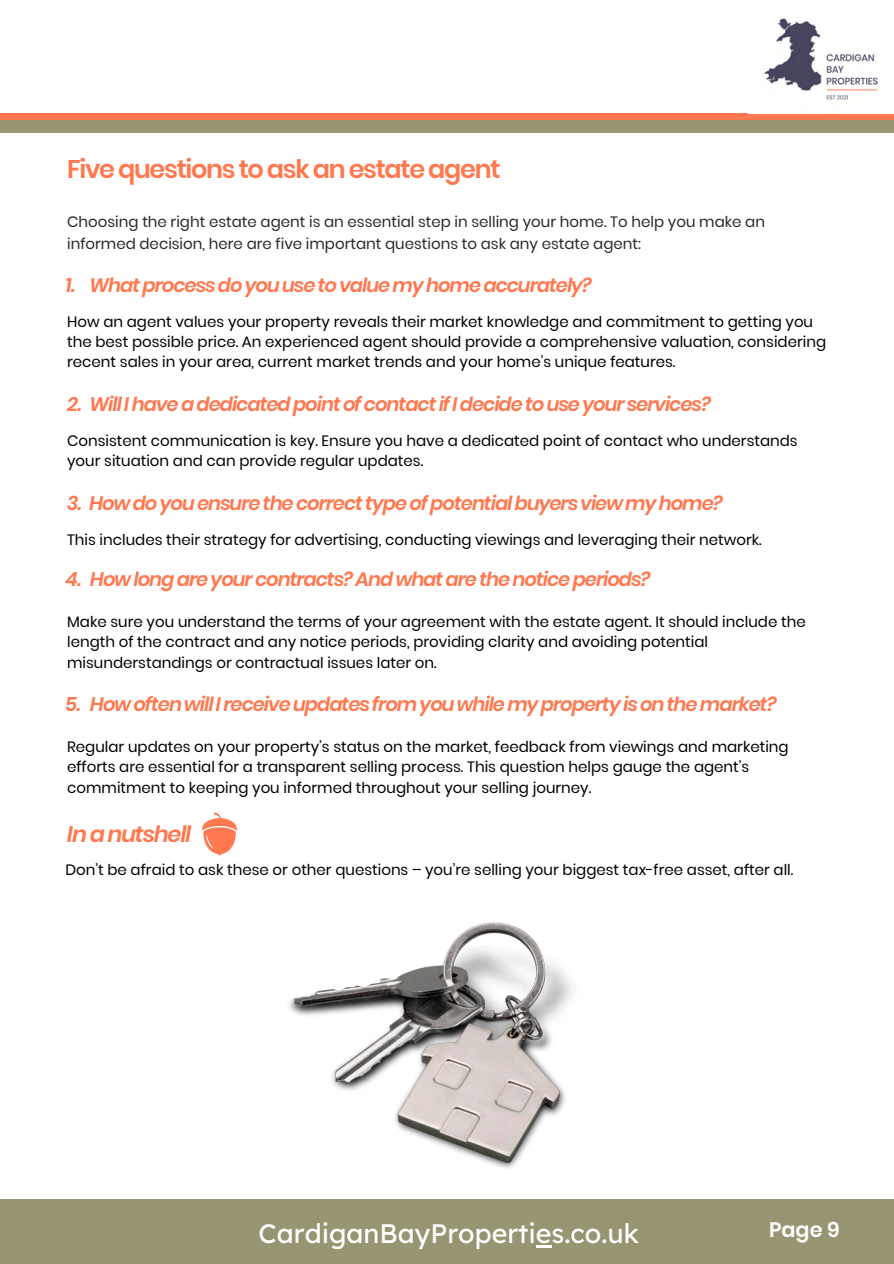
<style>
.page{position:relative;width:894px;height:1264px;background:#fff}
.page>*{position:absolute;margin:0;border:0;box-sizing:border-box;transform-origin:0 0}
.t1{font:26.85px "Lexend";color:#fff}
.t2{font:600 25.5px "Poppins";letter-spacing:-.05em;color:#ff784f}
.t3{font:italic 600 22.5px "Poppins";letter-spacing:-.05em;color:#ff784f}
.t4{font:600 20.85px "Poppins";color:#fff}
.t5{font:italic 600 19.5px "Poppins";letter-spacing:-.05em;color:#ff784f}
.t6{font:15px/20.2px "Poppins";color:#000}
.t7{font:15px/21.3px "Poppins";color:#2a2928}
</style>
<div class="page">
<div style="left:0;top:93px;width:893px;height:39px;background:#989572"></div>
<svg style="left:0;top:112px;width:893px;height:7px;background:#fe8b68"></svg>
<div style="left:0;top:0;width:893px;height:112px;background:#fff"></div>
<div style="left:0;top:1198px;width:893px;height:65px;background:#989572"></div>
<img style="left:288px;top:922px;width:284px;height:246px">
<svg style="left:202px;top:812px;width:35px;height:43px"></svg>
<img style="left:748px;top:18px;width:145px;height:95px">
<hr style="left:535px;top:1244px;width:16px;height:3px;background:#fff">
<h2 class="t2" style="left:67px;top:151px;width:435px">Five questions to ask an estate agent</h2>
<p class="t7" style="left:67px;top:211px;width:699px">Choosing the right estate agent is an essential step in selling your home. To help you make an informed decision, here are five important questions to ask any estate agent:</p>
<h3 class="t5" style="left:65px;top:271px;width:11px">1.</h3>
<h3 class="t5" style="left:89px;top:271px;width:504px">What process do you use to value my home accurately?</h3>
<p class="t6" style="left:67px;top:311px;width:760px">How an agent values your property reveals their market knowledge and commitment to getting you the best possible price. An experienced agent should provide a comprehensive valuation, considering recent sales in your area, current market trends and your home’s unique features.</p>
<h3 class="t5" style="left:67px;top:390px;width:645px">2. Will I have a dedicated point of contact if I decide to use your services?</h3>
<p class="t6" style="left:67px;top:430px;width:731px">Consistent communication is key. Ensure you have a dedicated point of contact who understands your situation and can provide regular updates.</p>
<h3 class="t5" style="left:67px;top:490px;width:657px">3. How do you ensure the correct type of potential buyers view my home?</h3>
<p class="t6" style="left:67px;top:529px;width:696px">This includes their strategy for advertising, conducting viewings and leveraging their network.</p>
<h3 class="t5" style="left:65px;top:565px;width:17px">4.</h3>
<h3 class="t5" style="left:90px;top:565px;width:561px">How long are your contracts? And what are the notice periods?</h3>
<p class="t6" style="left:67px;top:611px;width:739px">Make sure you understand the terms of your agreement with the estate agent. It should include the length of the contract and any notice periods, providing clarity and avoiding potential misunderstandings or contractual issues later on.</p>
<h3 class="t5" style="left:65px;top:690px;width:16px">5.</h3>
<h3 class="t5" style="left:90px;top:690px;width:688px">How often will I receive updates from you while my property is on the market?</h3>
<p class="t6" style="left:67px;top:736px;width:722px">Regular updates on your property’s status on the market, feedback from viewings and marketing efforts are essential for a transparent selling process. This question helps gauge the agent’s commitment to keeping you informed throughout your selling journey.</p>
<h3 class="t3" style="left:67px;top:818px;width:125px">In a nutshell</h3>
<p class="t6" style="left:65px;top:859px;width:729px">Don’t be afraid to ask these or other questions – you’re selling your biggest tax-free asset, after all.</p>
<h1 class="t1" style="left:258px;top:1215px;width:382px">CardiganBayProperties.co.uk</h1>
<h3 class="t4" style="left:768px;top:1214px;width:72px">Page 9</h3>
</div>
